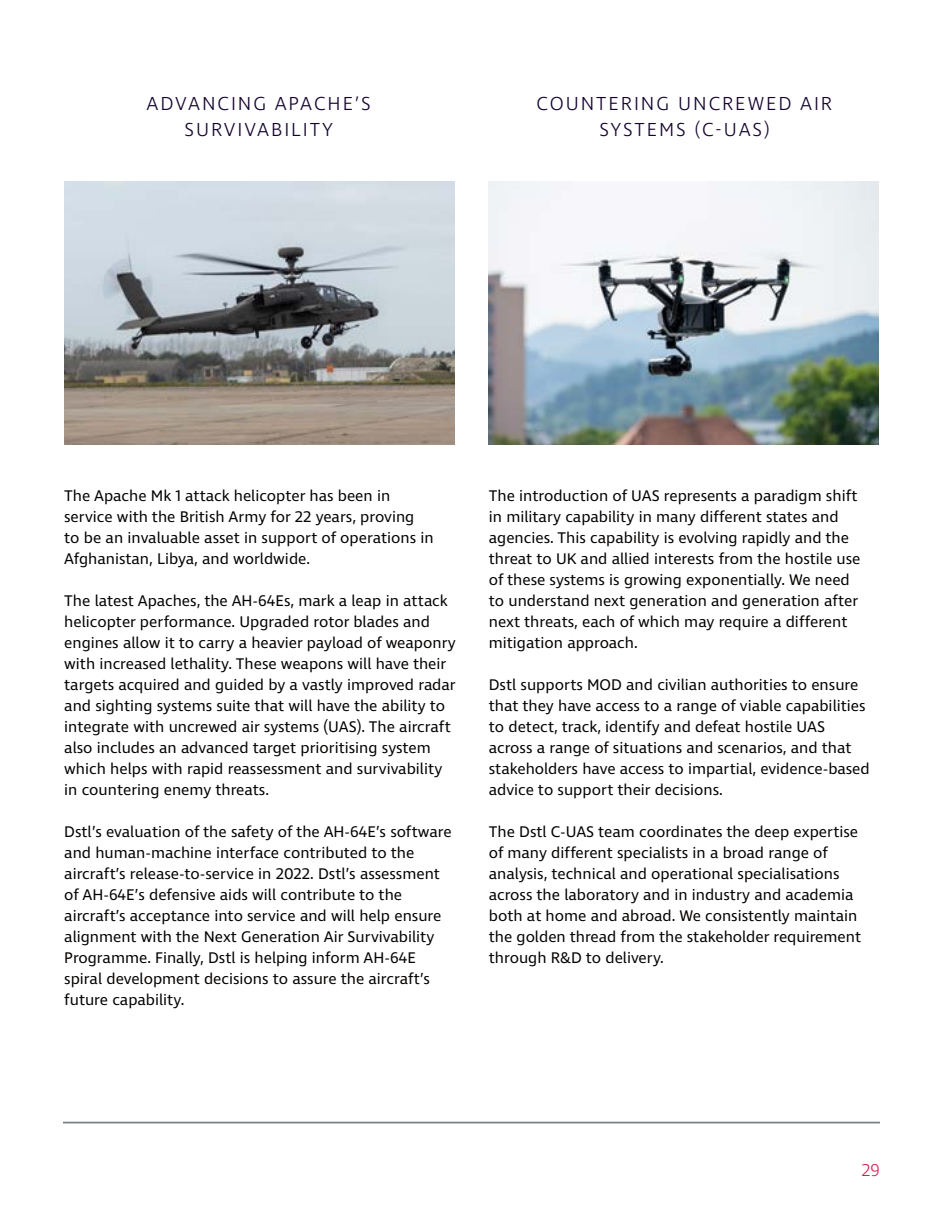
<style>
.page{position:relative;width:943px;height:1216px;background:#fff}
.page>*{position:absolute;margin:0;border:0;box-sizing:border-box;transform-origin:0 0}
.t1{font:300 19.25px/26.2px "Ingradual";letter-spacing:.1em;color:#14022e;text-align:center}
.t2{font:300 17.5px "Ingradual";color:#cd2456}
.t3{font:15.75px/21px "Ingradual";color:#040200}
</style>
<div class="page">
<img style="left:64px;top:181px;width:390px;height:263px">
<img style="left:489px;top:181px;width:389px;height:263px">
<hr style="left:63px;top:1121px;width:817px;height:2px;background:#798085">
<p class="t1" style="left:146px;top:89px;width:226px">ADVANCING APACHE’S<br>SURVIVABILITY</p>
<p class="t1" style="left:536px;top:89px;width:297px">COUNTERING UNCREWED AIR<br>SYSTEMS (C-UAS)</p>
<p class="t3" style="left:64px;top:484px;width:371px">The Apache Mk 1 attack helicopter has been in service with the British Army for 22 years, proving to be an invaluable asset in support of operations in Afghanistan, Libya, and worldwide.</p>
<p class="t3" style="left:64px;top:589px;width:393px">The latest Apaches, the AH-64Es, mark a leap in attack helicopter performance. Upgraded rotor blades and engines allow it to carry a heavier payload of weaponry with increased lethality. These weapons will have their targets acquired and guided by a vastly improved radar and sighting systems suite that will have the ability to integrate with uncrewed air systems (UAS). The aircraft also includes an advanced target prioritising system which helps with rapid reassessment and survivability in countering enemy threats.</p>
<p class="t3" style="left:64px;top:820px;width:389px">Dstl’s evaluation of the safety of the AH-64E’s software and human-machine interface contributed to the aircraft’s release-to-service in 2022. Dstl’s assessment of AH-64E’s defensive aids will contribute to the aircraft’s acceptance into service and will help ensure alignment with the Next Generation Air Survivability Programme. Finally, Dstl is helping inform AH-64E spiral development decisions to assure the aircraft’s future capability.</p>
<p class="t3" style="left:489px;top:484px;width:373px">The introduction of UAS represents a paradigm shift in military capability in many different states and agencies. This capability is evolving rapidly and the threat to UK and allied interests from the hostile use of these systems is growing exponentially. We need to understand next generation and generation after next threats, each of which may require a different mitigation approach.</p>
<p class="t3" style="left:489px;top:673px;width:382px">Dstl supports MOD and civilian authorities to ensure that they have access to a range of viable capabilities to detect, track, identify and defeat hostile UAS across a range of situations and scenarios, and that stakeholders have access to impartial, evidence-based advice to support their decisions.</p>
<p class="t3" style="left:489px;top:820px;width:374px">The Dstl C-UAS team coordinates the deep expertise of many different specialists in a broad range of analysis, technical and operational specialisations across the laboratory and in industry and academia both at home and abroad. We consistently maintain the golden thread from the stakeholder requirement through R&amp;D to delivery.</p>
<p class="t2" style="left:861px;top:1157px;width:20px">29</p>
</div>
